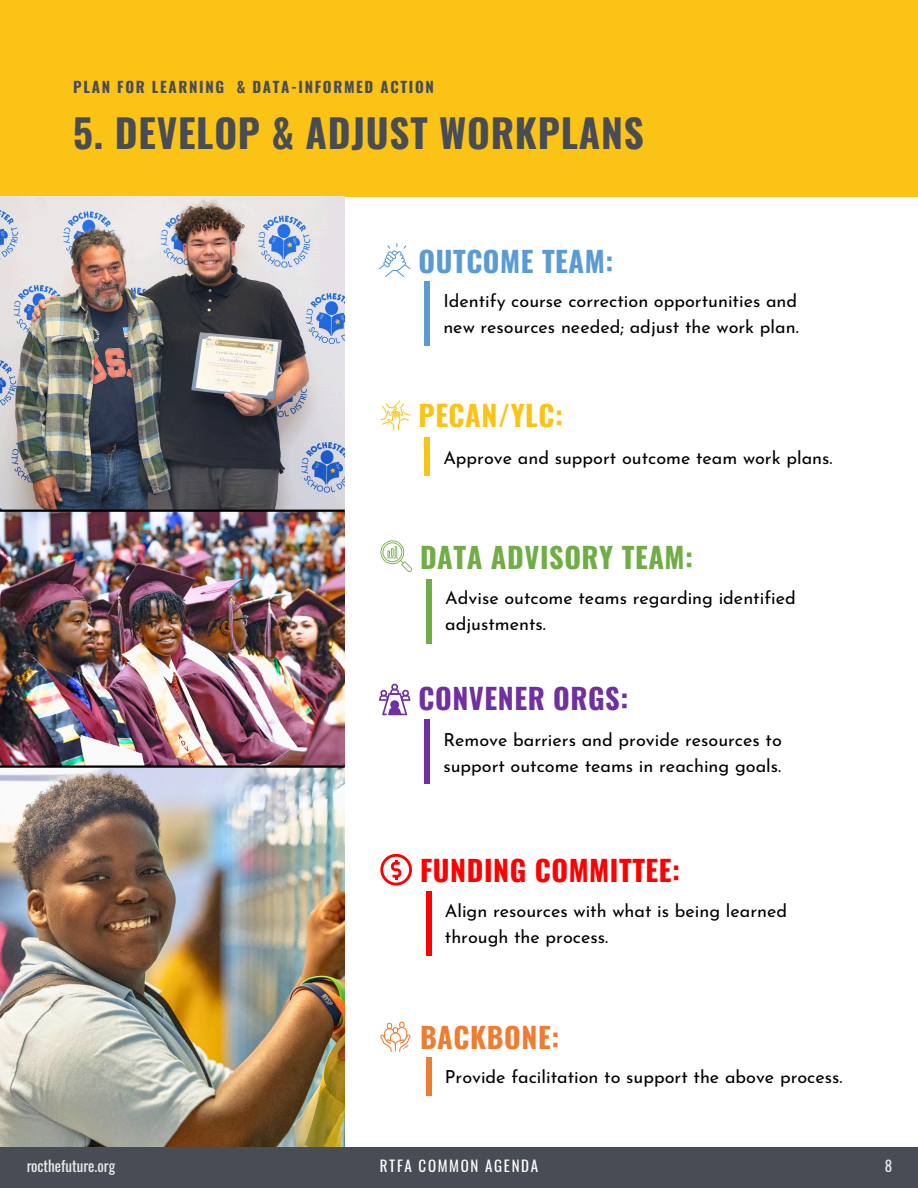
<style>
.page{position:relative;width:918px;height:1188px;background:#fff}
.page>*{position:absolute;margin:0;border:0;box-sizing:border-box;transform-origin:0 0}
.t1{font:700 39px "Oswald";letter-spacing:.02em;color:#484c54}
.t2{font:700 28.5px "Oswald";letter-spacing:.02em;color:#71ad47}
.t3{font:700 28.5px "Oswald";letter-spacing:.02em;color:#f00}
.t4{font:700 28.5px "Oswald";letter-spacing:.02em;color:#7030a0}
.t5{font:700 28.5px "Oswald";letter-spacing:.02em;color:#5b9bd5}
.t6{font:700 28.5px "Oswald";letter-spacing:.02em;color:#fac316}
.t7{font:700 28.5px "Oswald";letter-spacing:.02em;color:#ed7d32}
.t8{font:18px/25.8px "Josefin Sans";color:#000}
.t9{font:700 15px "Oswald";letter-spacing:.11em;color:#484c54}
.t10{font:15px "Oswald";color:#fff}
.t11{font:15px "Oswald";letter-spacing:.11em;color:#fff}
</style>
<div class="page">
<div style="left:0;top:0;width:918px;height:197px;background:#fac316"></div>
<img style="left:0;top:197px;width:345px;height:554px">
<img style="left:0;top:751px;width:345px;height:396px">
<div style="left:424px;top:281px;width:6px;height:64px;background:#5b9bd5"></div>
<div style="left:424px;top:438px;width:6px;height:38px;background:#fac316"></div>
<div style="left:426px;top:579px;width:6px;height:64px;background:#71ad47"></div>
<div style="left:424px;top:720px;width:6px;height:64px;background:#7030a0"></div>
<div style="left:426px;top:1058px;width:6px;height:38px;background:#ed7d32"></div>
<div style="left:426px;top:892px;width:6px;height:64px;background:#f00"></div>
<div style="left:0;top:1147px;width:918px;height:41px;background:#484c54"></div>
<svg style="left:379px;top:243px;width:31px;height:34px"></svg>
<svg style="left:380px;top:400px;width:30px;height:30px"></svg>
<svg style="left:380px;top:540px;width:32px;height:32px"></svg>
<svg style="left:379px;top:684px;width:31px;height:31px"></svg>
<svg style="left:380px;top:854px;width:32px;height:31px"></svg>
<svg style="left:380px;top:1022px;width:30px;height:30px"></svg>
<hr style="left:0;top:510px;width:345px;height:2px;background:#000">
<hr style="left:0;top:765px;width:345px;height:3px;background:#000">
<h4 class="t9" style="left:73px;top:75px;width:362px">PLAN FOR LEARNING &amp; DATA-INFORMED ACTION</h4>
<h1 class="t1" style="left:73px;top:102px;width:572px">5. DEVELOP &amp; ADJUST WORKPLANS</h1>
<p class="t5" style="left:419px;top:239px;width:196px">OUTCOME TEAM:</p>
<p class="t8" style="left:443px;top:290px;width:357px">Identify course correction opportunities and new resources needed; adjust the work plan.</p>
<h2 class="t6" style="left:419px;top:393px;width:146px">PECAN/YLC:</h2>
<p class="t8" style="left:443px;top:447px;width:391px">Approve and support outcome team work plans.</p>
<h2 class="t2" style="left:420px;top:535px;width:275px">DATA ADVISORY TEAM:</h2>
<h3 class="t8" style="left:445px;top:587px;width:352px">Advise outcome teams regarding identified adjustments.</h3>
<h3 class="t4" style="left:419px;top:676px;width:211px">CONVENER ORGS:</h3>
<h2 class="t8" style="left:443px;top:729px;width:340px">Remove barriers and provide resources to support outcome teams in reaching goals.</h2>
<h2 class="t3" style="left:420px;top:848px;width:262px">FUNDING COMMITTEE:</h2>
<p class="t8" style="left:445px;top:899px;width:344px">Align resources with what is being learned through the process.</p>
<h3 class="t7" style="left:420px;top:1015px;width:141px">BACKBONE:</h3>
<p class="t8" style="left:445px;top:1065px;width:399px">Provide facilitation to support the above process.</p>
<p class="t10" style="left:24px;top:1150px;width:91px">rocthefuture.org</p>
<p class="t10" style="left:26px;top:1154px;width:91px">rocthefuture.org</p>
<p class="t11" style="left:380px;top:1154px;width:160px">RTFA COMMON AGENDA</p>
<p class="t10" style="left:884px;top:1154px;width:9px">8</p>
</div>
